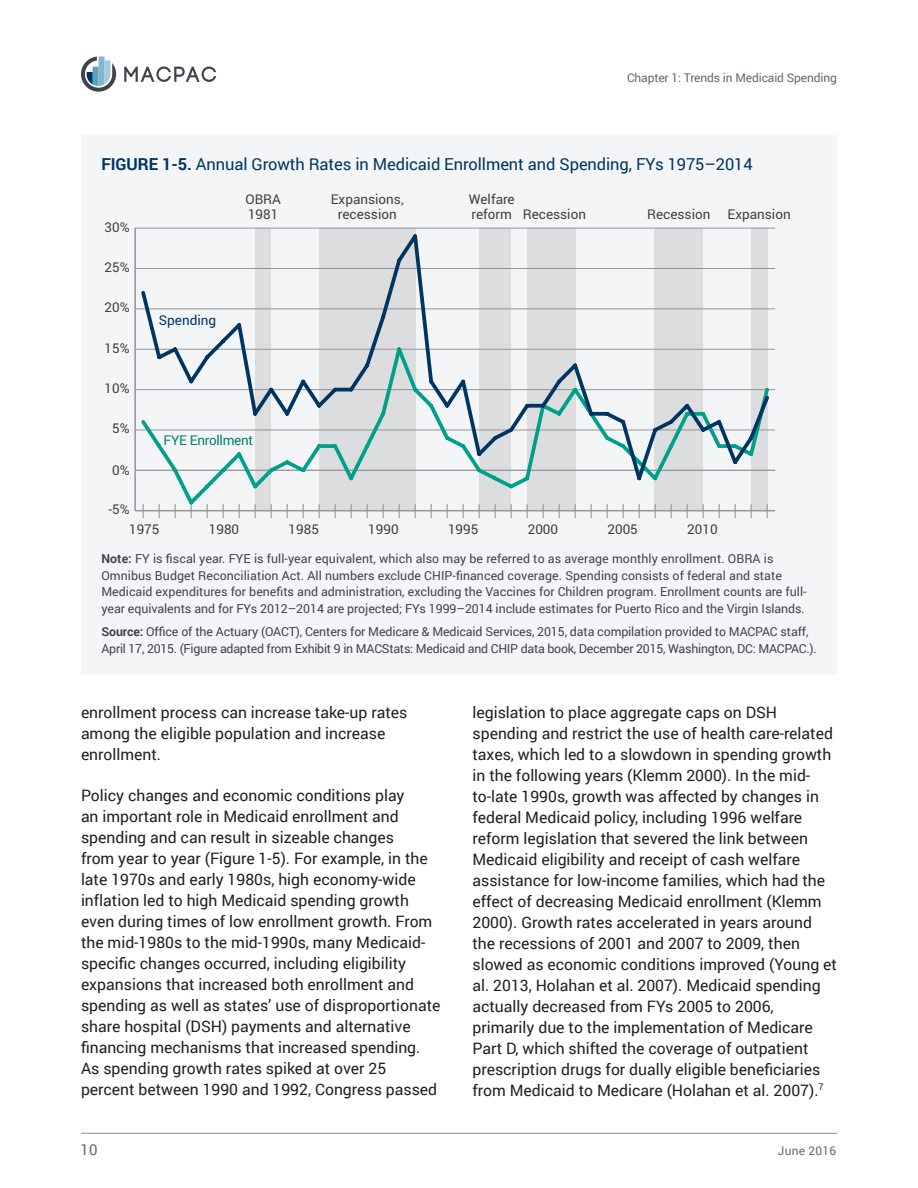
<style>
.page{position:relative;width:918px;height:1188px;background:#fff}
.page>*{position:absolute;margin:0;border:0;box-sizing:border-box;transform-origin:0 0}
.t1{font:16.5px "Roboto";letter-spacing:-.005em;color:#003462}
.t2{font:15.75px/21px "Roboto";color:#231f20}
.t3{font:15px "Roboto";color:#65686e}
.t4{font:13.5px/15px "Roboto";color:#414042}
.t5{font:13.5px "Roboto";letter-spacing:-.02em;color:#008270}
.t6{font:13.5px "Roboto";color:#003462}
.t7{font:12.3px/16.5px "Roboto";letter-spacing:-.005em;color:#41434b}
.t8{font:12px "Roboto";letter-spacing:-.01em;color:#65686e}
.t9{font:12px "Roboto";letter-spacing:.02em;color:#65686e}
.s1{font-weight:700}
</style>
<div class="page">
<hr style="left:81px;top:1133px;width:756px;height:1px;background:#8c8a91">
<svg style="left:81px;top:57px;width:35px;height:35px"></svg>
<svg style="left:124px;top:67px;width:92px;height:15px"></svg>
<div style="left:81px;top:135px;width:756px;height:539px;background:#f4f5f7"></div>
<hr style="left:134px;top:228px;width:2px;height:283px;background:#939598">
<hr style="left:135px;top:510px;width:640px;height:1px;background:#939598">
<hr style="left:135px;top:470px;width:640px;height:1px;background:#939598">
<hr style="left:135px;top:430px;width:640px;height:1px;background:#939598">
<hr style="left:135px;top:389px;width:640px;height:1px;background:#939598">
<hr style="left:135px;top:349px;width:640px;height:1px;background:#939598">
<hr style="left:135px;top:309px;width:640px;height:1px;background:#939598">
<hr style="left:135px;top:268px;width:640px;height:1px;background:#939598">
<hr style="left:135px;top:228px;width:640px;height:1px;background:#939598">
<svg style="left:138px;top:348px;width:630px;height:160px"></svg>
<svg style="left:139px;top:231px;width:633px;height:252px"></svg>
<p class="t8" style="left:627px;top:69px;width:211px">Chapter 1: Trends in Medicaid Spending</p>
<p class="t1" style="left:101px;top:152px;width:653px"><span class="s1">FIGURE 1-5.</span> Annual Growth Rates in Medicaid Enrollment and Spending, FYs 1975–2014</p>
<p class="t4" style="left:104px;top:219px;width:27px">30%</p>
<p class="t4" style="left:104px;top:259px;width:27px">25%</p>
<p class="t4" style="left:104px;top:300px;width:27px">20%</p>
<p class="t4" style="left:104px;top:340px;width:27px">15%</p>
<p class="t4" style="left:104px;top:380px;width:27px">10%</p>
<p class="t4" style="left:112px;top:421px;width:19px">5%</p>
<p class="t4" style="left:112px;top:462px;width:19px">0%</p>
<p class="t4" style="left:108px;top:501px;width:23px">-5%</p>
<p class="t4" style="left:245px;top:191px;width:37px">OBRA<br>1981</p>
<p class="t4" style="left:331px;top:191px;width:74px;text-align:center">Expansions, recession</p>
<p class="t4" style="left:469px;top:191px;width:119px">Welfare<br>reform Recession</p>
<p class="t6" style="left:159px;top:311px;width:59px">Spending</p>
<p class="t5" style="left:164px;top:430px;width:91px">FYE Enrollment</p>
<p class="t4" style="left:647px;top:206px;width:65px">Recession</p>
<p class="t4" style="left:727px;top:206px;width:65px">Expansion</p>
<p class="t4" style="left:129px;top:521px;width:32px">1975</p>
<p class="t4" style="left:209px;top:521px;width:32px">1980</p>
<p class="t4" style="left:289px;top:521px;width:32px">1985</p>
<p class="t4" style="left:368px;top:521px;width:32px">1990</p>
<p class="t4" style="left:448px;top:521px;width:32px">1995</p>
<p class="t4" style="left:528px;top:521px;width:32px">2000</p>
<p class="t4" style="left:608px;top:521px;width:32px">2005</p>
<p class="t4" style="left:687px;top:521px;width:32px">2010</p>
<p class="t7" style="left:101px;top:550px;width:707px"><span class="s1">Note:</span> FY is fiscal year. FYE is full-year equivalent, which also may be referred to as average monthly enrollment. OBRA is Omnibus Budget Reconciliation Act. All numbers exclude CHIP-financed coverage. Spending consists of federal and state Medicaid expenditures for benefits and administration, excluding the Vaccines for Children program. Enrollment counts are full&shy;year equivalents and for FYs 2012–2014 are projected; FYs 1999–2014 include estimates for Puerto Rico and the Virgin Islands.</p>
<p class="t7" style="left:101px;top:623px;width:717px"><span class="s1">Source:</span> Office of the Actuary (OACT), Centers for Medicare &amp; Medicaid Services, 2015, data compilation provided to MACPAC staff,<br>April 17, 2015. (Figure adapted from Exhibit 9 in MACStats: Medicaid and CHIP data book, December 2015, Washington, DC: MACPAC.).</p>
<p class="t2" style="left:81px;top:701px;width:328px">enrollment process can increase take-up rates among the eligible population and increase enrollment.</p>
<p class="t2" style="left:81px;top:784px;width:361px">Policy changes and economic conditions play<br>an important role in Medicaid enrollment and spending and can result in sizeable changes<br>from year to year (Figure 1-5). For example, in the late 1970s and early 1980s, high economy-wide inflation led to high Medicaid spending growth even during times of low enrollment growth. From the mid-1980s to the mid-1990s, many Medicaid&shy;specific changes occurred, including eligibility expansions that increased both enrollment and spending as well as states’ use of disproportionate share hospital (DSH) payments and alternative financing mechanisms that increased spending.<br>As spending growth rates spiked at over 25 percent between 1990 and 1992, Congress passed</p>
<p class="t2" style="left:472px;top:701px;width:366px">legislation to place aggregate caps on DSH spending and restrict the use of health care-related taxes, which led to a slowdown in spending growth in the following years (Klemm 2000). In the mid&shy;to-late 1990s, growth was affected by changes in federal Medicaid policy, including 1996 welfare reform legislation that severed the link between Medicaid eligibility and receipt of cash welfare assistance for low-income families, which had the effect of decreasing Medicaid enrollment (Klemm 2000). Growth rates accelerated in years around the recessions of 2001 and 2007 to 2009, then slowed as economic conditions improved (Young et al. 2013, Holahan et al. 2007). Medicaid spending actually decreased from FYs 2005 to 2006, primarily due to the implementation of Medicare Part D, which shifted the coverage of outpatient prescription drugs for dually eligible beneficiaries from Medicaid to Medicare (Holahan et al. 2007).<sup>7</sup></p>
<p class="t3" style="left:80px;top:1139px;width:19px">10</p>
<p class="t9" style="left:778px;top:1142px;width:60px">June 2016</p>
</div>
